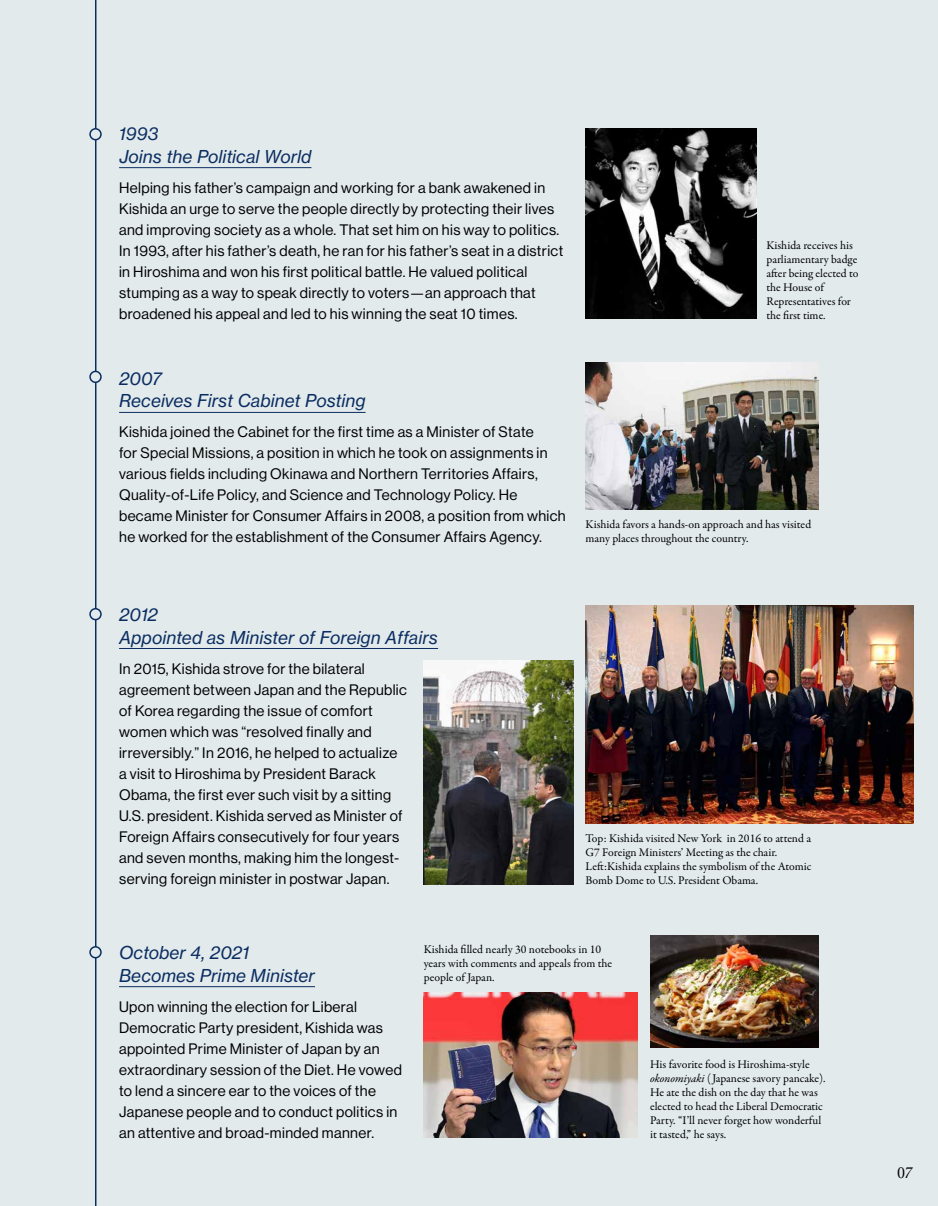
<style>
.page{position:relative;width:938px;height:1206px;background:#fff}
.page>*{position:absolute;margin:0;border:0;box-sizing:border-box;transform-origin:0 0}
.t1{font:17.5px/22.8px "N Haas Grotesk TX Std 56 It";letter-spacing:.005em;color:#0b2d62}
.t2{font:16.1px "Cochin";color:#000}
.t3{font:14.88px/21px "N Haas Grotesk DS Std 55 Rg";letter-spacing:.025em;color:#000}
.t4{font:11.9px/14px "Garamond Premr Pro";color:#000}
.s1{font-style:italic}
</style>
<div class="page">
<div style="left:0;top:0;width:938px;height:1205px;background:#e2eaeb"></div>
<hr style="left:119px;top:167px;width:192px;height:1px;background:#0b2d62">
<img style="left:585px;top:128px;width:171px;height:190px">
<hr style="left:95px;top:0;width:1px;height:1205px;background:#0b2d62">
<svg style="left:90px;top:129px;width:11px;height:11px"></svg>
<div style="left:89px;top:128px;width:13px;height:12px;border:1px solid #0b2d62;border-radius:50%"></div>
<img style="left:585px;top:362px;width:234px;height:148px">
<hr style="left:119px;top:412px;width:246px;height:1px;background:#0b2d62">
<svg style="left:90px;top:371px;width:11px;height:11px"></svg>
<div style="left:89px;top:370px;width:13px;height:13px;border:1px solid #0b2d62;border-radius:50%"></div>
<img style="left:585px;top:605px;width:328px;height:218px">
<img style="left:424px;top:661px;width:150px;height:223px">
<hr style="left:119px;top:648px;width:319px;height:1px;background:#0b2d62">
<svg style="left:90px;top:608px;width:11px;height:11px"></svg>
<div style="left:89px;top:608px;width:13px;height:12px;border:1px solid #0b2d62;border-radius:50%"></div>
<hr style="left:119px;top:986px;width:196px;height:1px;background:#0b2d62">
<svg style="left:90px;top:946px;width:11px;height:11px"></svg>
<div style="left:89px;top:946px;width:13px;height:12px;border:1px solid #0b2d62;border-radius:50%"></div>
<img style="left:424px;top:992px;width:213px;height:145px">
<img style="left:650px;top:935px;width:169px;height:112px">
<p class="t1" style="left:119px;top:122px;width:194px">1993<br>Joins the Political World</p>
<p class="t3" style="left:119px;top:177px;width:445px">Helping his father’s campaign and working for a bank awakened in Kishida an urge to serve the people directly by protecting their lives and improving society as a whole. That set him on his way to politics.<br>In 1993, after his father’s death, he ran for his father’s seat in a district in Hiroshima and won his first political battle. He valued political stumping as a way to speak directly to voters—an approach that broadened his appeal and led to his winning the seat 10 times.</p>
<p class="t1" style="left:119px;top:367px;width:248px">2007<br>Receives First Cabinet Posting</p>
<p class="t3" style="left:119px;top:422px;width:448px">Kishida joined the Cabinet for the first time as a Minister of State<br>for Special Missions, a position in which he took on assignments in various fields including Okinawa and Northern Territories Affairs, Quality-of-Life Policy, and Science and Technology Policy. He became Minister for Consumer Affairs in 2008, a position from which he worked for the establishment of the Consumer Affairs Agency.</p>
<p class="t4" style="left:766px;top:238px;width:94px">Kishida receives his parliamentary badge after being elected to the House of<br>Representatives for the first time.</p>
<p class="t4" style="left:585px;top:518px;width:227px">Kishida favors a hands-on approach and has visited many places throughout the country.</p>
<p class="t1" style="left:119px;top:603px;width:320px">2012<br>Appointed as Minister of Foreign Affairs</p>
<p class="t3" style="left:119px;top:658px;width:289px">In 2015, Kishida strove for the bilateral agreement between Japan and the Republic of Korea regarding the issue of comfort women which was “resolved finally and irreversibly.” In 2016, he helped to actualize a visit to Hiroshima by President Barack Obama, the first ever such visit by a sitting U.S. president. Kishida served as Minister of Foreign Affairs consecutively for four years and seven months, making him the longest&shy;serving foreign minister in postwar Japan.</p>
<p class="t4" style="left:585px;top:831px;width:227px">Top: Kishida visited New York in 2016 to attend a G7 Foreign Ministers’ Meeting as the chair.<br>Left:Kishida explains the symbolism of the Atomic Bomb Dome to U.S. President Obama.</p>
<p class="t1" style="left:119px;top:941px;width:197px">October 4, 2021<br>Becomes Prime Minister</p>
<p class="t4" style="left:424px;top:942px;width:190px">Kishida filled nearly 30 notebooks in 10 years with comments and appeals from the people of Japan.</p>
<p class="t3" style="left:119px;top:996px;width:284px">Upon winning the election for Liberal Democratic Party president, Kishida was appointed Prime Minister of Japan by an extraordinary session of the Diet. He vowed to lend a sincere ear to the voices of the Japanese people and to conduct politics in an attentive and broad-minded manner.</p>
<p class="t4" style="left:650px;top:1057px;width:177px">His favorite food is Hiroshima-style <span class="s1">okonomiyaki</span> ( Japanese savory pancake).<br>He ate the dish on the day that he was elected to head the Liberal Democratic Party. “I’ll never forget how wonderful it tasted,” he says.</p>
<p class="t2" style="left:897px;top:1162px;width:18px">07</p>
</div>
